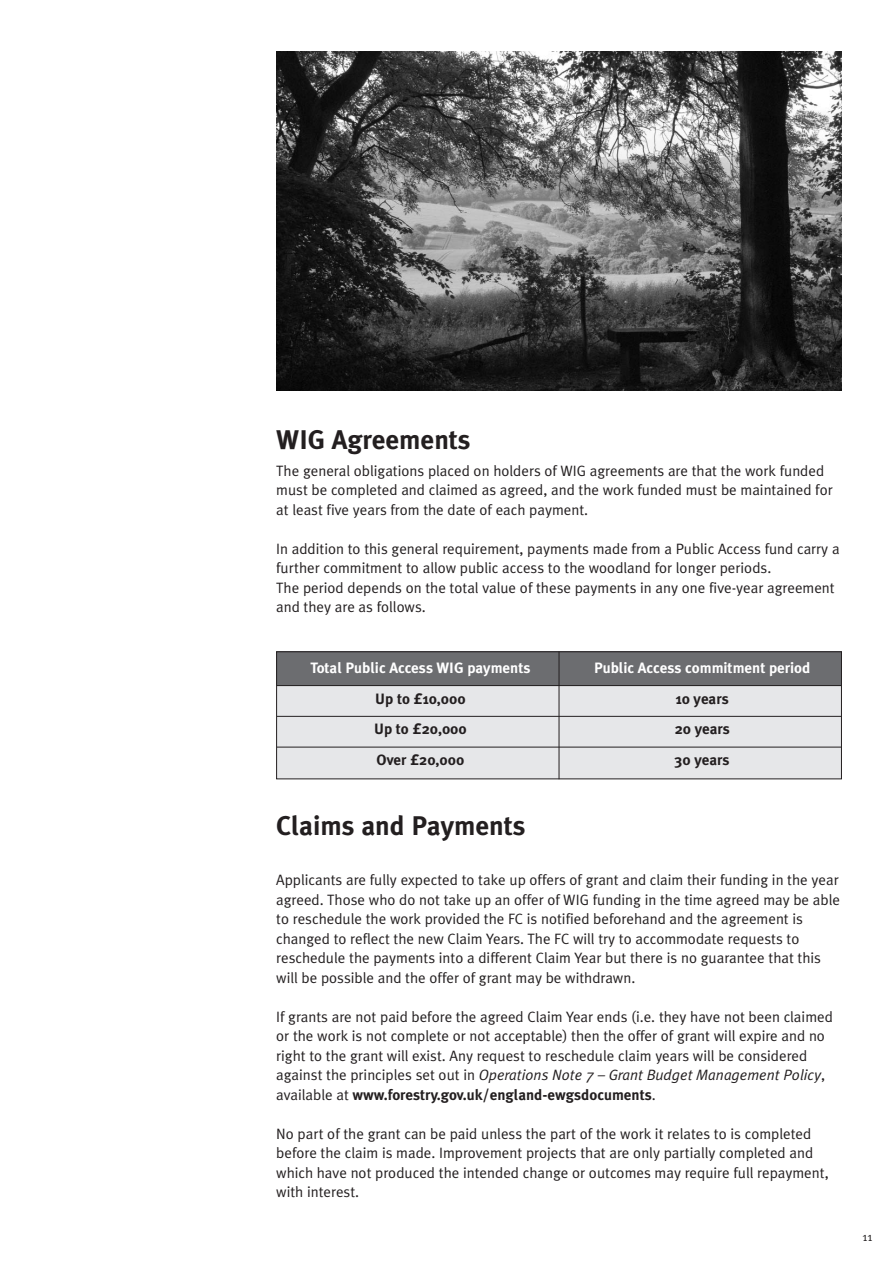
<style>
.page{position:relative;width:893px;height:1263px;background:#fff}
.page>*{position:absolute;margin:0;border:0;box-sizing:border-box;transform-origin:0 0}
.t1{font:700 27px "Meta Plus";color:#231f20}
.t2{font:15px/19.5px "Meta Plus Normal";color:#231f20}
.t3{font:700 15px "Meta Plus";color:#231f20}
.t4{font:700 15px "Meta Plus";color:#fff}
.t5{font:12px "Meta Plus Normal";color:#231f20}
.s1{font-style:italic}
.s2{font-family:"Meta Plus Normal";font-weight:400}
</style>
<div class="page">
<div style="left:276px;top:651px;width:566px;height:128px;background:#e6e7e9"></div>
<div style="left:276px;top:651px;width:566px;height:35px;background:#6c6d70"></div>
<hr style="left:277px;top:685px;width:564px;height:1px;background:#231f20">
<hr style="left:277px;top:716px;width:564px;height:1px;background:#231f20">
<hr style="left:277px;top:747px;width:564px;height:1px;background:#231f20">
<div style="left:276px;top:651px;width:566px;height:128px;border:1px solid #231f20"></div>
<hr style="left:559px;top:651px;width:1px;height:128px;background:#231f20">
<img style="left:276px;top:51px;width:566px;height:339px">
<h1 class="t1" style="left:276px;top:428px;width:196px">WIG Agreements</h1>
<p class="t2" style="left:276px;top:462px;width:558px">The general obligations placed on holders of WIG agreements are that the work funded must be completed and claimed as agreed, and the work funded must be maintained for at least five years from the date of each payment.</p>
<p class="t2" style="left:276px;top:540px;width:565px">In addition to this general requirement, payments made from a Public Access fund carry a further commitment to allow public access to the woodland for longer periods.<br>The period depends on the total value of these payments in any one five-year agreement and they are as follows.</p>
<p class="t4" style="left:310px;top:662px;width:222px">Total Public Access WIG payments</p>
<p class="t4" style="left:594px;top:662px;width:218px">Public Access commitment period</p>
<p class="t3" style="left:375px;top:692px;width:92px">Up to £10,000</p>
<p class="t3" style="left:676px;top:692px;width:55px">10 years</p>
<p class="t3" style="left:374px;top:723px;width:94px">Up to £20,000</p>
<p class="t3" style="left:675px;top:723px;width:57px">20 years</p>
<p class="t3" style="left:377px;top:754px;width:89px">Over £20,000</p>
<p class="t3" style="left:675px;top:754px;width:56px">30 years</p>
<h1 class="t1" style="left:276px;top:814px;width:251px">Claims and Payments</h1>
<p class="t2" style="left:276px;top:872px;width:565px">Applicants are fully expected to take up offers of grant and claim their funding in the year agreed. Those who do not take up an offer of WIG funding in the time agreed may be able to reschedule the work provided the FC is notified beforehand and the agreement is changed to reflect the new Claim Years. The FC will try to accommodate requests to reschedule the payments into a different Claim Year but there is no guarantee that this will be possible and the offer of grant may be withdrawn.</p>
<p class="t2" style="left:276px;top:1008px;width:558px">If grants are not paid before the agreed Claim Year ends (i.e. they have not been claimed or the work is not complete or not acceptable) then the offer of grant will expire and no right to the grant will exist. Any request to reschedule claim years will be considered against the principles set out in <span class="s1">Operations Note 7 – Grant Budget Management Policy</span>,</p>
<p class="t3" style="left:276px;top:1088px;width:381px"><span class="s2">available at</span> www.forestry.gov.uk/england-ewgsdocuments<span class="s2">.</span></p>
<p class="t2" style="left:276px;top:1125px;width:554px">No part of the grant can be paid unless the part of the work it relates to is completed before the claim is made. Improvement projects that are only partially completed and which have not produced the intended change or outcomes may require full repayment, with interest.</p>
<p class="t5" style="left:862px;top:1232px;width:11px">11</p>
</div>
